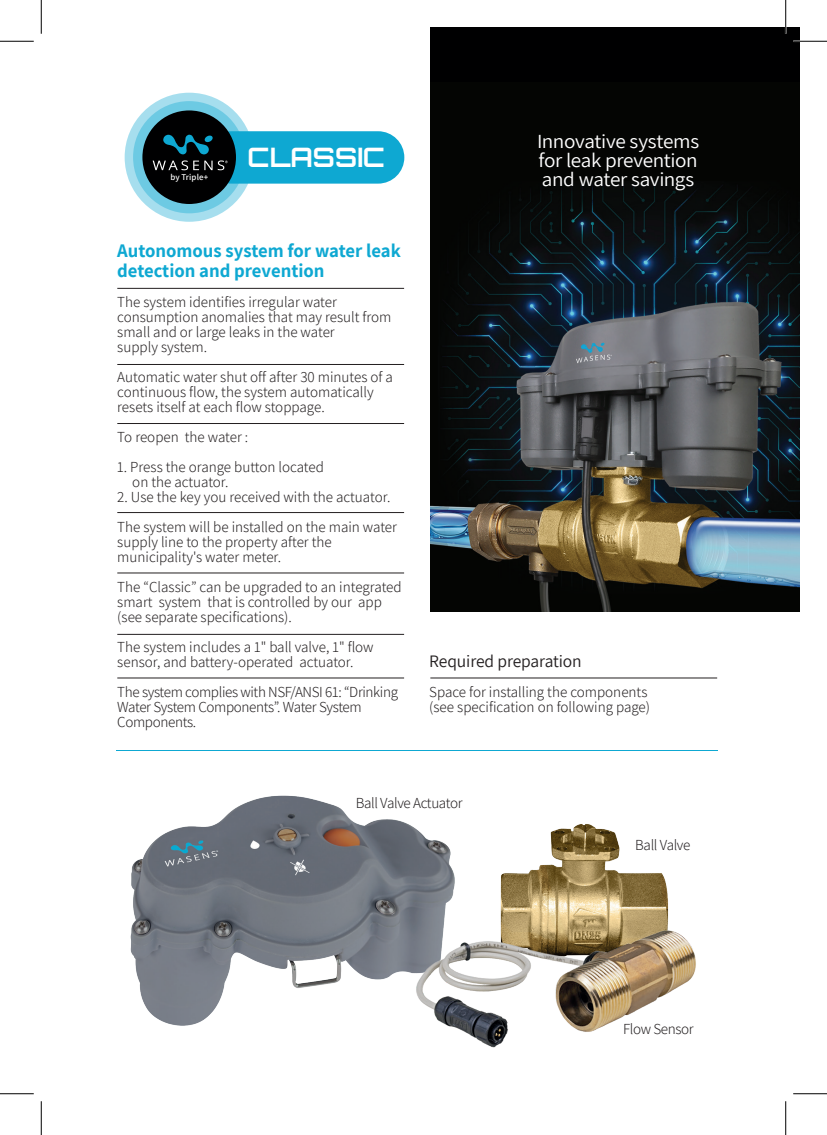
<style>
.page{position:relative;width:827px;height:1135px;background:#fff}
.page>*{position:absolute;margin:0;border:0;box-sizing:border-box;transform-origin:0 0}
.t1{font:700 26.75px "Orbitron";color:#fff}
.t2{font:20px/18.8px "Assistant";letter-spacing:-.02em;color:#fff;text-align:justify;scale:1.06 1}
.t3{font:700 18.75px/20px "Assistant";color:#0ea8d2}
.t4{font:17.5px "Assistant";letter-spacing:-.005em;color:#231f20}
.t5{font:300 15px/15px "Assistant";color:#231f20}
.t6{font:300 15px/15px "Assistant";letter-spacing:-.025em;color:#231f20}
.t7{font:600 8.88px "Assistant";letter-spacing:.01em;color:#fff}
</style>
<div class="page">
<div style="left:430px;top:27px;width:370px;height:585px;background:#000001"></div>
<img style="left:430px;top:183px;width:370px;height:429px">
<div style="left:205px;top:131px;width:199px;height:53px;background:#0ea8d2;border-radius:26px"></div>
<svg style="left:125px;top:93px;width:129px;height:129px;background:#8fd6e9"></svg>
<svg style="left:133px;top:101px;width:112px;height:112px;fill:#6dcae3"></svg>
<div style="left:142px;top:110px;width:94px;height:94px;background:#000001;border-radius:50%"></div>
<svg style="left:153px;top:160px;width:75px;height:10px"></svg>
<svg style="left:163px;top:135px;width:50px;height:19px"></svg>
<img style="left:500px;top:824px;width:168px;height:70px">
<hr style="left:116px;top:750px;width:601px;height:1px;background:#0ea8d2">
<img style="left:130px;top:795px;width:325px;height:231px">
<img style="left:391px;top:894px;width:305px;height:154px">
<hr style="left:117px;top:678px;width:287px;height:1px;background:#231f20">
<hr style="left:430px;top:678px;width:287px;height:1px;background:#231f20">
<hr style="left:117px;top:634px;width:287px;height:1px;background:#231f20">
<hr style="left:117px;top:573px;width:287px;height:1px;background:#231f20">
<hr style="left:117px;top:512px;width:287px;height:1px;background:#231f20">
<hr style="left:117px;top:423px;width:287px;height:1px;background:#231f20">
<hr style="left:117px;top:364px;width:287px;height:1px;background:#231f20">
<hr style="left:117px;top:288px;width:287px;height:1px;background:#231f20">
<hr style="left:793px;top:40px;width:34px;height:2px;background:#fff">
<hr style="left:0;top:41px;width:34px;height:1px;background:#000">
<hr style="left:793px;top:41px;width:34px;height:1px;background:#000">
<hr style="left:0;top:1093px;width:34px;height:1px;background:#000">
<hr style="left:793px;top:1093px;width:34px;height:1px;background:#000">
<hr style="left:41px;top:0;width:1px;height:34px;background:#000">
<hr style="left:41px;top:1101px;width:1px;height:34px;background:#000">
<hr style="left:785px;top:0;width:1px;height:34px;background:#000">
<hr style="left:785px;top:1101px;width:1px;height:34px;background:#000">
<p class="t7" style="left:170px;top:171px;width:39px">by Triple+</p>
<h1 class="t1" style="left:248px;top:141px;width:139px">CLASSIC</h1>
<p class="t3" style="left:117px;top:240px;width:285px">Autonomous system for water leak detection and prevention</p>
<p class="t5" style="left:117px;top:294px;width:276px">The system identifies irregular water consumption anomalies that may result from small and or large leaks in the water<br>supply system.</p>
<p class="t5" style="left:117px;top:369px;width:277px">Automatic water shut off after 30 minutes of a continuous flow, the system automatically resets itself at each flow stoppage.</p>
<p class="t5" style="left:117px;top:429px;width:132px">To reopen the water :</p>
<p class="t5" style="left:132px;top:459px;width:193px;text-indent:-15px">1. Press the orange button located on the actuator.</p>
<p class="t5" style="left:117px;top:482px;width:281px;line-height:30px">2. Use the key you received with the actuator.<br>The system will be installed on the main water</p>
<p class="t5" style="left:117px;top:534px;width:216px">supply line to the property after the municipality's water meter.</p>
<p class="t5" style="left:117px;top:579px;width:286px">The “Classic” can be upgraded to an integrated smart system that is controlled by our app (see separate specifications).</p>
<p class="t5" style="left:117px;top:639px;width:258px">The system includes a 1" ball valve, 1" flow sensor, and battery-operated actuator.</p>
<p class="t6" style="left:117px;top:684px;width:282px">The system complies with NSF/ANSI 61: “Drinking<br>Water System Components”. Water System<br>Components.</p>
<h2 class="t2" style="left:537px;top:131px;width:154px">Innovative systems for leak prevention and water savings</h2>
<p class="t4" style="left:429px;top:649px;width:154px">Required preparation</p>
<p class="t5" style="left:429px;top:684px;width:222px">Space for installing the components (see specification on following page)</p>
<p class="t6" style="left:356px;top:795px;width:108px">Ball Valve Actuator</p>
<p class="t6" style="left:635px;top:837px;width:57px">Ball Valve</p>
<p class="t6" style="left:623px;top:1020px;width:72px">Flow Sensor</p>
</div>
